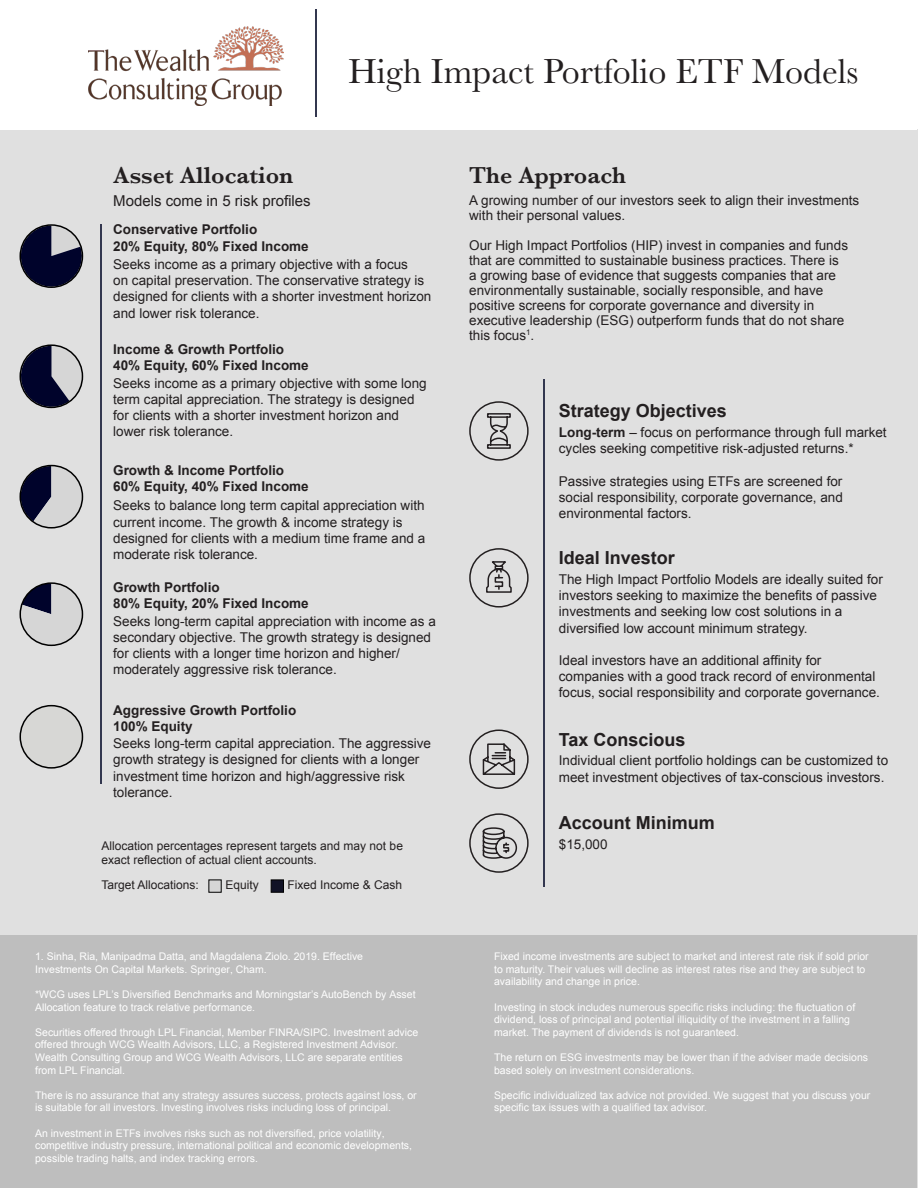
<style>
.page{position:relative;width:918px;height:1188px;background:#fff}
.page>*{position:absolute;margin:0;border:0;box-sizing:border-box;transform-origin:0 0}
.t1{font:36px "Baskerville";color:#231f20}
.t2{font:600 24px "Baskerville";color:#231f20}
.t3{font:700 18px "Arial";color:#231f20}
.t4{font:15px "Arial";color:#231f20}
.t5{font:13.5px/16.2px "Arial";color:#231f20}
.t6{font:700 13.5px "Arial";color:#231f20}
.t7{font:12px/14.4px "Arial";color:#231f20}
.t8{font:10.5px/12.6px "Arial";color:#fff}
.s1{font-weight:700}
</style>
<div class="page">
<div style="left:0;top:130px;width:918px;height:1058px;background:#e0e0e0"></div>
<hr style="left:315px;top:9px;width:1px;height:108px;background:#33374f">
<img style="left:89px;top:27px;width:194px;height:78px">
<hr style="left:100px;top:225px;width:2px;height:559px;background:#33374f">
<div style="left:20px;top:706px;width:62px;height:62px;background:#d7d7d5;border-radius:50%"></div>
<div style="left:20px;top:705px;width:63px;height:64px;border:2px solid #000;border-radius:50%"></div>
<div style="left:1px;top:935px;width:916px;height:253px;background:#bebebe"></div>
<hr style="left:543px;top:379px;width:2px;height:507px;background:#33374f">
<div style="left:469px;top:729px;width:60px;height:60px;border:2px solid #231f20;border-radius:50%"></div>
<svg style="left:482px;top:743px;width:34px;height:32px"></svg>
<div style="left:469px;top:813px;width:60px;height:60px;border:2px solid #231f20;border-radius:50%"></div>
<svg style="left:482px;top:827px;width:36px;height:32px"></svg>
<div style="left:469px;top:401px;width:60px;height:60px;border:2px solid #231f20;border-radius:50%"></div>
<svg style="left:487px;top:413px;width:24px;height:36px"></svg>
<div style="left:469px;top:548px;width:60px;height:60px;border:2px solid #231f20;border-radius:50%"></div>
<svg style="left:486px;top:561px;width:26px;height:32px"></svg>
<svg style="left:19px;top:227px;width:65px;height:61px"></svg>
<div style="left:20px;top:224px;width:63px;height:64px;border:2px solid #000;border-radius:50%"></div>
<svg style="left:20px;top:583px;width:62px;height:62px"></svg>
<div style="left:20px;top:582px;width:63px;height:64px;border:2px solid #000;border-radius:50%"></div>
<svg style="left:19px;top:466px;width:63px;height:60px"></svg>
<div style="left:20px;top:465px;width:63px;height:64px;border:2px solid #000;border-radius:50%"></div>
<svg style="left:19px;top:347px;width:63px;height:62px"></svg>
<div style="left:20px;top:344px;width:63px;height:64px;border:2px solid #000;border-radius:50%"></div>
<div style="left:208px;top:880px;width:14px;height:13px;background:#d6d6d6;border:1px solid #000"></div>
<div style="left:271px;top:880px;width:13px;height:13px;background:#111226;border:1px solid #000"></div>
<p class="t1" style="left:348px;top:48px;width:512px">High Impact Portfolio ETF Models</p>
<p class="t2" style="left:113px;top:158px;width:182px">Asset Allocation</p>
<p class="t4" style="left:113px;top:191px;width:199px">Models come in 5 risk profiles</p>
<p class="t6" style="left:113px;top:221px;width:146px">Conservative Portfolio</p>
<p class="t6" style="left:113px;top:237px;width:197px">20% Equity, 80% Fixed Income</p>
<p class="t5" style="left:113px;top:256px;width:320px">Seeks income as a primary objective with a focus<br>on capital preservation. The conservative strategy is designed for clients with a shorter investment horizon and lower risk tolerance.</p>
<p class="t6" style="left:113px;top:340px;width:173px">Income &amp; Growth Portfolio</p>
<p class="t6" style="left:113px;top:356px;width:197px">40% Equity, 60% Fixed Income</p>
<p class="t5" style="left:113px;top:375px;width:315px">Seeks income as a primary objective with some long term capital appreciation. The strategy is designed for clients with a shorter investment horizon and lower risk tolerance.</p>
<p class="t6" style="left:113px;top:461px;width:173px">Growth &amp; Income Portfolio</p>
<p class="t6" style="left:113px;top:478px;width:197px">60% Equity, 40% Fixed Income</p>
<p class="t5" style="left:113px;top:498px;width:314px">Seeks to balance long term capital appreciation with current income. The growth &amp; income strategy is designed for clients with a medium time frame and a moderate risk tolerance.</p>
<p class="t6" style="left:113px;top:578px;width:108px">Growth Portfolio</p>
<p class="t6" style="left:113px;top:594px;width:197px">80% Equity, 20% Fixed Income</p>
<p class="t5" style="left:113px;top:613px;width:324px">Seeks long-term capital appreciation with income as a secondary objective. The growth strategy is designed for clients with a longer time horizon and higher/ moderately aggressive risk tolerance.</p>
<p class="t6" style="left:113px;top:701px;width:185px">Aggressive Growth Portfolio</p>
<p class="t6" style="left:113px;top:717px;width:81px">100% Equity</p>
<p class="t5" style="left:113px;top:735px;width:319px">Seeks long-term capital appreciation. The aggressive growth strategy is designed for clients with a longer investment time horizon and high/aggressive risk tolerance.</p>
<p class="t7" style="left:102px;top:839px;width:303px">Allocation percentages represent targets and may not be exact reflection of actual client accounts.</p>
<p class="t7" style="left:102px;top:878px;width:99px">Target Allocations:</p>
<p class="t7" style="left:225px;top:878px;width:35px">Equity</p>
<p class="t7" style="left:288px;top:878px;width:116px">Fixed Income &amp; Cash</p>
<p class="t8" style="left:35px;top:950px;width:329px">1. Sinha, Ria, Manipadma Datta, and Magdalena Ziolo. 2019. Effective<br>Investments On Capital Markets. Springer, Cham.</p>
<p class="t8" style="left:35px;top:988px;width:382px">*WCG uses LPL’s Diversified Benchmarks and Morningstar’s AutoBench by Asset<br>Allocation feature to track relative performance.</p>
<p class="t8" style="left:35px;top:1026px;width:385px">Securities offered through LPL Financial, Member FINRA/SIPC. Investment advice offered through WCG Wealth Advisors, LLC, a Registered Investment Advisor.<br>Wealth Consulting Group and WCG Wealth Advisors, LLC are separate entities from LPL Financial.</p>
<p class="t8" style="left:35px;top:1089px;width:383px">There is no assurance that any strategy assures success, protects against loss, or is suitable for all investors. Investing involves risks including loss of principal.</p>
<p class="t8" style="left:35px;top:1127px;width:378px">An investment in ETFs involves risks such as not diversified, price volatility, competitive industry pressure, international political and economic developments, possible trading halts, and index tracking errors.</p>
<p class="t2" style="left:469px;top:158px;width:159px">The Approach</p>
<p class="t5" style="left:469px;top:193px;width:392px;line-height:15px">A growing number of our investors seek to align their investments with their personal values.</p>
<p class="t5" style="left:469px;top:238px;width:380px;line-height:15px">Our High Impact Portfolios (HIP) invest in companies and funds that are committed to sustainable business practices. There is a growing base of evidence that suggests companies that are environmentally sustainable, socially responsible, and have positive screens for corporate governance and diversity in executive leadership (ESG) outperform funds that do not share this focus<sup>1</sup>.</p>
<p class="t3" style="left:559px;top:399px;width:170px">Strategy Objectives</p>
<p class="t5" style="left:559px;top:424px;width:329px"><span class="s1">Long-term</span> – focus on performance through full market cycles seeking competitive risk-adjusted returns.*</p>
<p class="t5" style="left:559px;top:473px;width:286px;text-align:justify">Passive strategies using ETFs are screened for social responsibility, corporate governance, and environmental factors.</p>
<p class="t3" style="left:559px;top:546px;width:118px">Ideal Investor</p>
<p class="t5" style="left:559px;top:571px;width:326px">The High Impact Portfolio Models are ideally suited for investors seeking to maximize the benefits of passive investments and seeking low cost solutions in a diversified low account minimum strategy.</p>
<p class="t5" style="left:559px;top:652px;width:323px">Ideal investors have an additional affinity for companies with a good track record of environmental focus, social responsibility and corporate governance.</p>
<p class="t3" style="left:559px;top:727px;width:128px">Tax Conscious</p>
<p class="t5" style="left:559px;top:753px;width:331px">Individual client portfolio holdings can be customized to meet investment objectives of tax-conscious investors.</p>
<p class="t3" style="left:559px;top:811px;width:158px">Account Minimum</p>
<p class="t5" style="left:559px;top:837px;width:50px">$15,000</p>
<p class="t8" style="left:494px;top:950px;width:376px">Fixed income investments are subject to market and interest rate risk if sold prior</p>
<p class="t8" style="left:494px;top:963px;width:373px">to maturity. Their values will decline as interest rates rise and they are subject to</p>
<p class="t8" style="left:494px;top:976px;width:147px">availability and change in price.</p>
<p class="t8" style="left:494px;top:1001px;width:363px">Investing in stock includes numerous specific risks including: the fluctuation of</p>
<p class="t8" style="left:494px;top:1013px;width:357px">dividend, loss of principal and potential illiquidity of the investment in a falling</p>
<p class="t8" style="left:494px;top:1026px;width:246px">market. The payment of dividends is not guaranteed.</p>
<p class="t8" style="left:494px;top:1051px;width:376px">The return on ESG investments may be lower than if the adviser made decisions</p>
<p class="t8" style="left:494px;top:1064px;width:202px">based solely on investment considerations.</p>
<p class="t8" style="left:494px;top:1089px;width:378px">Specific individualized tax advice not provided. We suggest that you discuss your</p>
<p class="t8" style="left:494px;top:1102px;width:215px">specific tax issues with a qualified tax advisor.</p>
</div>
